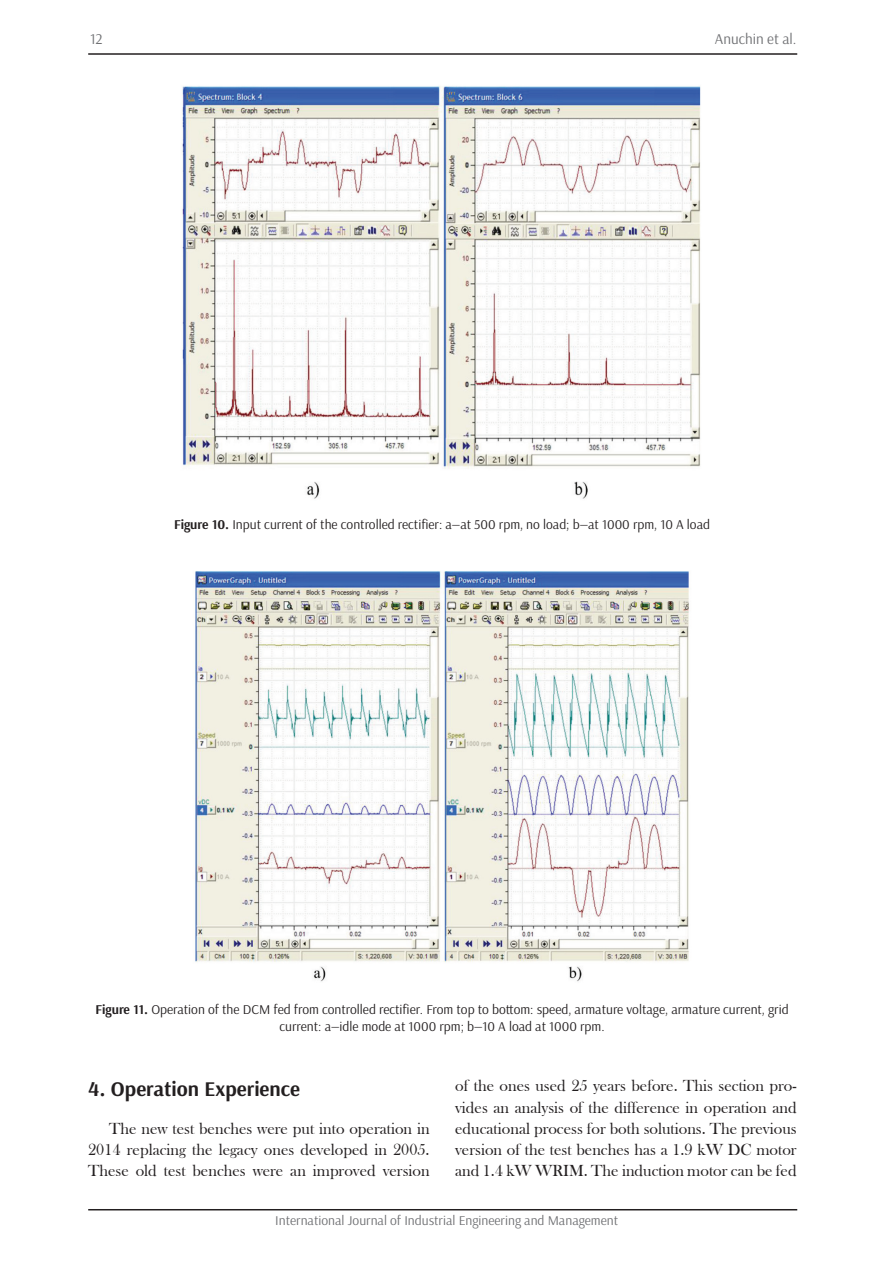
<style>
.page{position:relative;width:893px;height:1263px;background:#fff}
.page>*{position:absolute;margin:0;border:0;box-sizing:border-box;transform-origin:0 0}
.t1{font:700 21px "Arsenal";color:#231f20}
.t2{font:16.5px/21px "Bask Old Face";color:#231f20;text-align:justify}
.t3{font:15px "Arsenal";color:#6f7073}
.t4{font:13.5px/16.2px "Arsenal";color:#231f20;text-align:center}
.t5{font:13.5px "Arsenal";color:#6f7073}
.s1{font-weight:700}
</style>
<div class="page">
<hr style="left:88px;top:53px;width:709px;height:2px;background:#231f20">
<hr style="left:88px;top:1209px;width:709px;height:1px;background:#231f20">
<img style="left:182px;top:86px;width:519px;height:413px">
<img style="left:195px;top:571px;width:494px;height:411px">
<p class="t3" style="left:90px;top:30px;width:14px">12</p>
<p class="t3" style="left:715px;top:30px;width:83px">Anuchin et al.</p>
<p class="t4" style="left:174px;top:517px;width:537px"><span class="s1">Figure 10.</span> Input current of the controlled rectifier: a—at 500 rpm, no load; b—at 1000 rpm, 10 A load</p>
<p class="t4" style="left:96px;top:1002px;width:695px"><span class="s1">Figure 11.</span> Operation of the DCM fed from controlled rectifier. From top to bottom: speed, armature voltage, armature current, grid current: a—idle mode at 1000 rpm; b—10 A load at 1000 rpm.</p>
<p class="t1" style="left:88px;top:1076px;width:213px">4. Operation Experience</p>
<p class="t2" style="left:88px;top:1118px;width:343px;text-indent:21px">The new test benches were put into operation in 2014 replacing the legacy ones developed in 2005.<br>These old test benches were an improved version</p>
<p class="t2" style="left:455px;top:1076px;width:343px">of the ones used 25 years before. This section pro&shy;vides an analysis of the difference in operation and educational process for both solutions. The previous version of the test benches has a 1.9 kW DC motor and 1.4 kW WRIM. The induction motor can be fed</p>
<p class="t5" style="left:275px;top:1212px;width:344px">International Journal of Industrial Engineering and Management</p>
</div>
